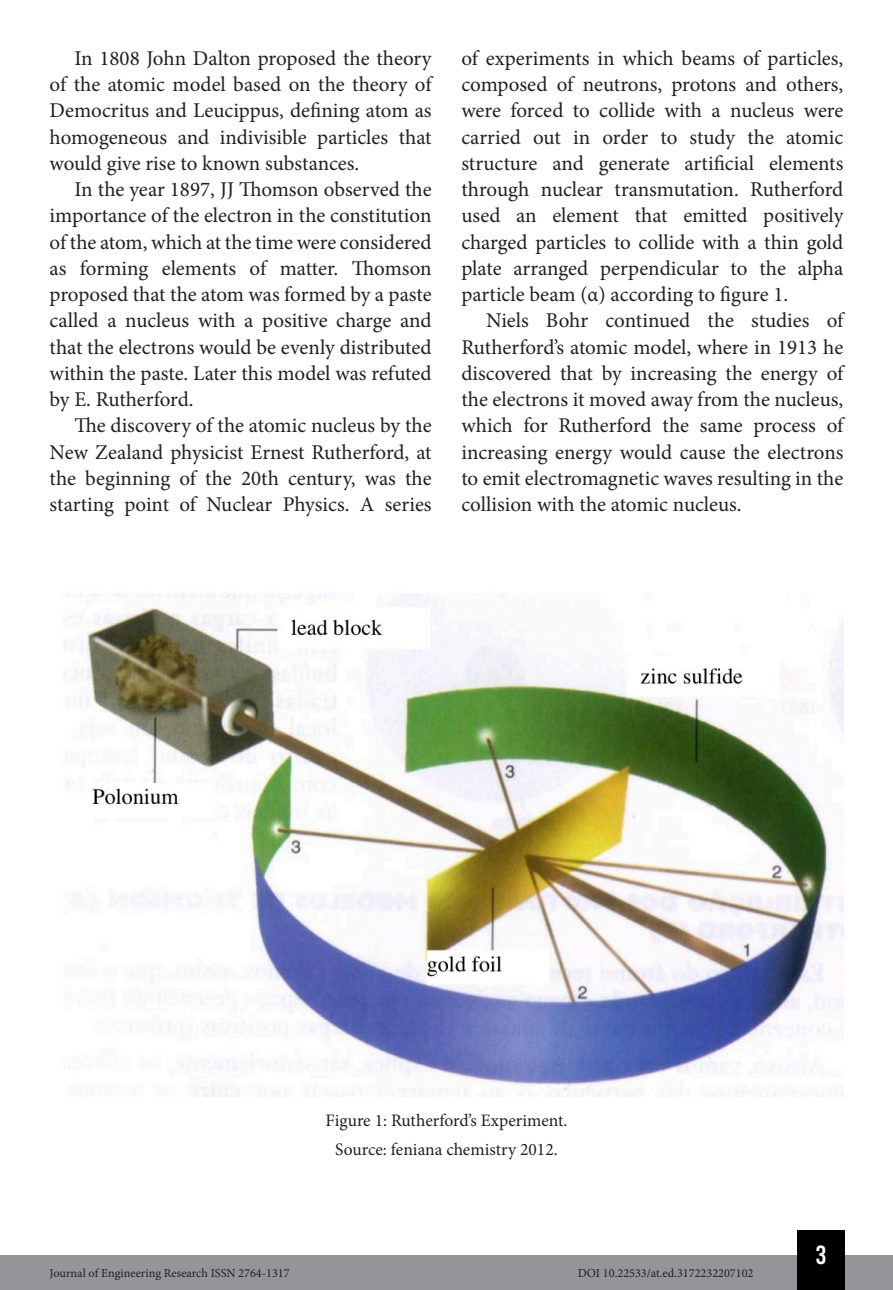
<style>
.page{position:relative;width:893px;height:1290px;background:#fff}
.page>*{position:absolute;margin:0;border:0;box-sizing:border-box;transform-origin:0 0}
.t1{font:26.25px "Bebas Kai";color:#fff}
.TXT{font:21px/26.2px "Minion Pro";color:#231f20;text-align:justify}
.Info_Imagem{font:17.5px "Minion Pro";color:#231f20}
.t2{font:12.25px "Minion Pro";color:#231f20}
</style>
<div class="page">
<div style="left:0;top:1255px;width:893px;height:35px;background:#939598"></div>
<div style="left:797px;top:1230px;width:48px;height:60px;background:#000"></div>
<img style="left:64px;top:593px;width:779px;height:503px">
<p class="TXT" style="left:50px;top:45px;width:383px;text-indent:25px">In 1808 John Dalton proposed the theory of the atomic model based on the theory of Democritus and Leucippus, defining atom as homogeneous and indivisible particles that would give rise to known substances.</p>
<p class="TXT" style="left:50px;top:176px;width:384px;text-indent:25px">In the year 1897, JJ Thomson observed the importance of the electron in the constitution of the atom, which at the time were considered as forming elements of matter. Thomson proposed that the atom was formed by a paste called a nucleus with a positive charge and that the electrons would be evenly distributed within the paste. Later this model was refuted by E. Rutherford.</p>
<p class="TXT" style="left:50px;top:413px;width:384px;text-indent:25px">The discovery of the atomic nucleus by the New Zealand physicist Ernest Rutherford, at the beginning of the 20th century, was the starting point of Nuclear Physics. A series</p>
<p class="TXT" style="left:461px;top:45px;width:384px">of experiments in which beams of particles, composed of neutrons, protons and others, were forced to collide with a nucleus were carried out in order to study the atomic structure and generate artificial elements through nuclear transmutation. Rutherford used an element that emitted positively charged particles to collide with a thin gold plate arranged perpendicular to the alpha particle beam (α) according to figure 1.</p>
<p class="TXT" style="left:461px;top:308px;width:384px;text-indent:25px">Niels Bohr continued the studies of Rutherford’s atomic model, where in 1913 he discovered that by increasing the energy of the electrons it moved away from the nucleus, which for Rutherford the same process of increasing energy would cause the electrons to emit electromagnetic waves resulting in the collision with the atomic nucleus.</p>
<p class="Info_Imagem" style="left:326px;top:1108px;width:243px">Figure 1: Rutherford’s Experiment.</p>
<p class="Info_Imagem" style="left:335px;top:1138px;width:224px">Source: feniana chemistry 2012.</p>
<p class="t2" style="left:50px;top:1265px;width:242px">Journal of Engineering Research ISSN 2764-1317</p>
<p class="t2" style="left:578px;top:1265px;width:177px">DOI 10.22533/at.ed.3172232207102</p>
<p class="t1" style="left:816px;top:1241px;width:12px">3</p>
</div>
